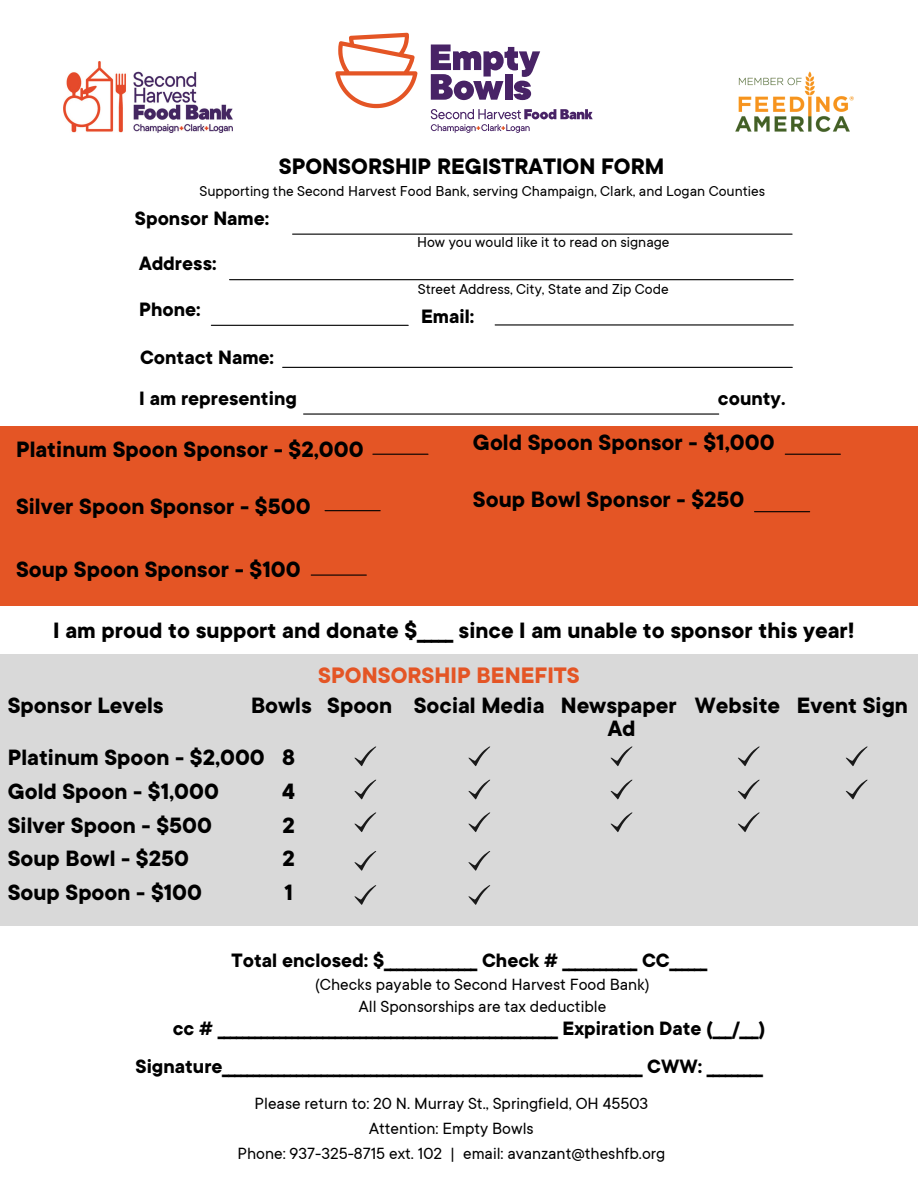
<style>
.page{position:relative;width:918px;height:1188px;background:#fff}
.page>*{position:absolute;margin:0;border:0;box-sizing:border-box;transform-origin:0 0}
.t1{font:700 24.6px "TT Commons";color:#000}
.t2{font:700 24.6px "TT Commons";color:#e45525}
.t3{font:700 24.45px/33.8px "TT Commons";color:#000;text-align:center}
.t4{font:700 21.3px/46.7px "TT Commons";color:#000}
.t5{font:18px/24.8px "TT Commons";color:#000;text-align:center}
.t6{font:16.05px "TT Commons";color:#000}
</style>
<div class="page">
<img style="left:735px;top:71px;width:119px;height:61px">
<hr style="left:293px;top:234px;width:499px;height:1px;background:#000">
<hr style="left:230px;top:279px;width:563px;height:1px;background:#000">
<hr style="left:211px;top:325px;width:197px;height:1px;background:#000">
<hr style="left:495px;top:324px;width:298px;height:2px;background:#000">
<hr style="left:283px;top:367px;width:509px;height:1px;background:#000">
<div style="left:0;top:427px;width:918px;height:179px;background:#e45525"></div>
<hr style="left:373px;top:454px;width:55px;height:1px;background:#000">
<hr style="left:325px;top:510px;width:55px;height:1px;background:#000">
<hr style="left:311px;top:575px;width:55px;height:1px;background:#000">
<hr style="left:785px;top:454px;width:55px;height:1px;background:#000">
<hr style="left:755px;top:511px;width:55px;height:1px;background:#000">
<div style="left:0;top:654px;width:918px;height:271px;background:#d9d9d9"></div>
<svg style="left:354px;top:746px;width:23px;height:20px"></svg>
<svg style="left:354px;top:779px;width:23px;height:21px"></svg>
<svg style="left:354px;top:812px;width:23px;height:20px"></svg>
<svg style="left:354px;top:851px;width:23px;height:20px"></svg>
<svg style="left:354px;top:885px;width:23px;height:20px"></svg>
<svg style="left:468px;top:746px;width:23px;height:20px"></svg>
<svg style="left:468px;top:779px;width:23px;height:21px"></svg>
<svg style="left:468px;top:812px;width:23px;height:20px"></svg>
<svg style="left:468px;top:851px;width:23px;height:20px"></svg>
<svg style="left:468px;top:885px;width:23px;height:20px"></svg>
<svg style="left:610px;top:746px;width:23px;height:20px"></svg>
<svg style="left:610px;top:779px;width:23px;height:21px"></svg>
<svg style="left:610px;top:812px;width:23px;height:20px"></svg>
<svg style="left:738px;top:746px;width:22px;height:20px"></svg>
<svg style="left:738px;top:779px;width:22px;height:21px"></svg>
<svg style="left:738px;top:812px;width:22px;height:20px"></svg>
<svg style="left:845px;top:746px;width:23px;height:20px"></svg>
<svg style="left:845px;top:779px;width:23px;height:21px"></svg>
<svg style="left:431px;top:45px;width:109px;height:55px"></svg>
<svg style="left:431px;top:109px;width:162px;height:24px"></svg>
<svg style="left:335px;top:33px;width:83px;height:75px"></svg>
<img style="left:64px;top:61px;width:168px;height:71px">
<hr style="left:304px;top:413px;width:415px;height:2px;background:#000">
<p class="t1" style="left:279px;top:157px;width:387px">SPONSORSHIP REGISTRATION FORM</p>
<p class="t6" style="left:200px;top:185px;width:567px">Supporting the Second Harvest Food Bank, serving Champaign, Clark, and Logan Counties</p>
<p class="t4" style="left:135px;top:198px;width:136px">Sponsor Name:</p>
<p class="t6" style="left:417px;top:236px;width:254px">How you would like it to read on signage</p>
<p class="t4" style="left:139px;top:242px;width:79px">Address:<br>Phone:</p>
<p class="t6" style="left:418px;top:282px;width:253px">Street Address, City, State and Zip Code</p>
<p class="t4" style="left:421px;top:296px;width:55px">Email:</p>
<p class="t4" style="left:140px;top:337px;width:136px">Contact Name:</p>
<p class="t4" style="left:139px;top:378px;width:159px">I am representing</p>
<p class="t4" style="left:718px;top:378px;width:69px">county.</p>
<p class="t3" style="left:16px;top:435px;width:349px">Platinum Spoon Sponsor - $2,000</p>
<p class="t3" style="left:16px;top:492px;width:296px">Silver Spoon Sponsor - $500</p>
<p class="t3" style="left:16px;top:555px;width:286px">Soup Spoon Sponsor - $100</p>
<p class="t3" style="left:473px;top:428px;width:303px">Gold Spoon Sponsor - $1,000</p>
<p class="t3" style="left:473px;top:485px;width:273px">Soup Bowl Sponsor - $250</p>
<p class="t3" style="left:53px;top:617px;width:803px">I am proud to support and donate $_____ since I am unable to sponsor this year!</p>
<p class="t2" style="left:318px;top:666px;width:263px">SPONSORSHIP BENEFITS</p>
<p class="t3" style="left:8px;top:691px;width:157px">Sponsor Levels</p>
<p class="t3" style="left:251px;top:691px;width:295px">Bowls Spoon Social Media</p>
<p class="t3" style="left:797px;top:691px;width:113px">Event Sign</p>
<p class="t3" style="left:8px;top:743px;width:259px;text-align:left">Platinum Spoon - $2,000<br>Gold Spoon - $1,000<br>Silver Spoon - $500<br>Soup Bowl - $250<br>Soup Spoon - $100</p>
<p class="t3" style="left:695px;top:691px;width:87px">Website</p>
<p class="t3" style="left:561px;top:697px;width:117px;line-height:22.5px">Newspaper<br>Ad</p>
<p class="t3" style="left:282px;top:743px;width:14px;text-align:justify">8<br>4<br>2<br>2<br>1</p>
<p class="t4" style="left:232px;top:939px;width:477px">Total enclosed: $_______________ Check # ____________ CC______</p>
<p class="t5" style="left:315px;top:976px;width:336px;line-height:21.6px">(Checks payable to Second Harvest Food Bank)<br>All Sponsorships are tax deductible</p>
<p class="t4" style="left:135px;top:1012px;width:631px;line-height:37.5px;text-align:right">cc # _______________________________________________________ Expiration Date (___/___)<br>Signature____________________________________________________________________ CWW: _________</p>
<p class="t5" style="left:237px;top:1093px;width:429px">Please return to: 20 N. Murray St., Springfield, OH 45503<br>Attention: Empty Bowls<br>Phone: 937-325-8715 ext. 102 | email: avanzant@theshfb.org</p>
</div>
